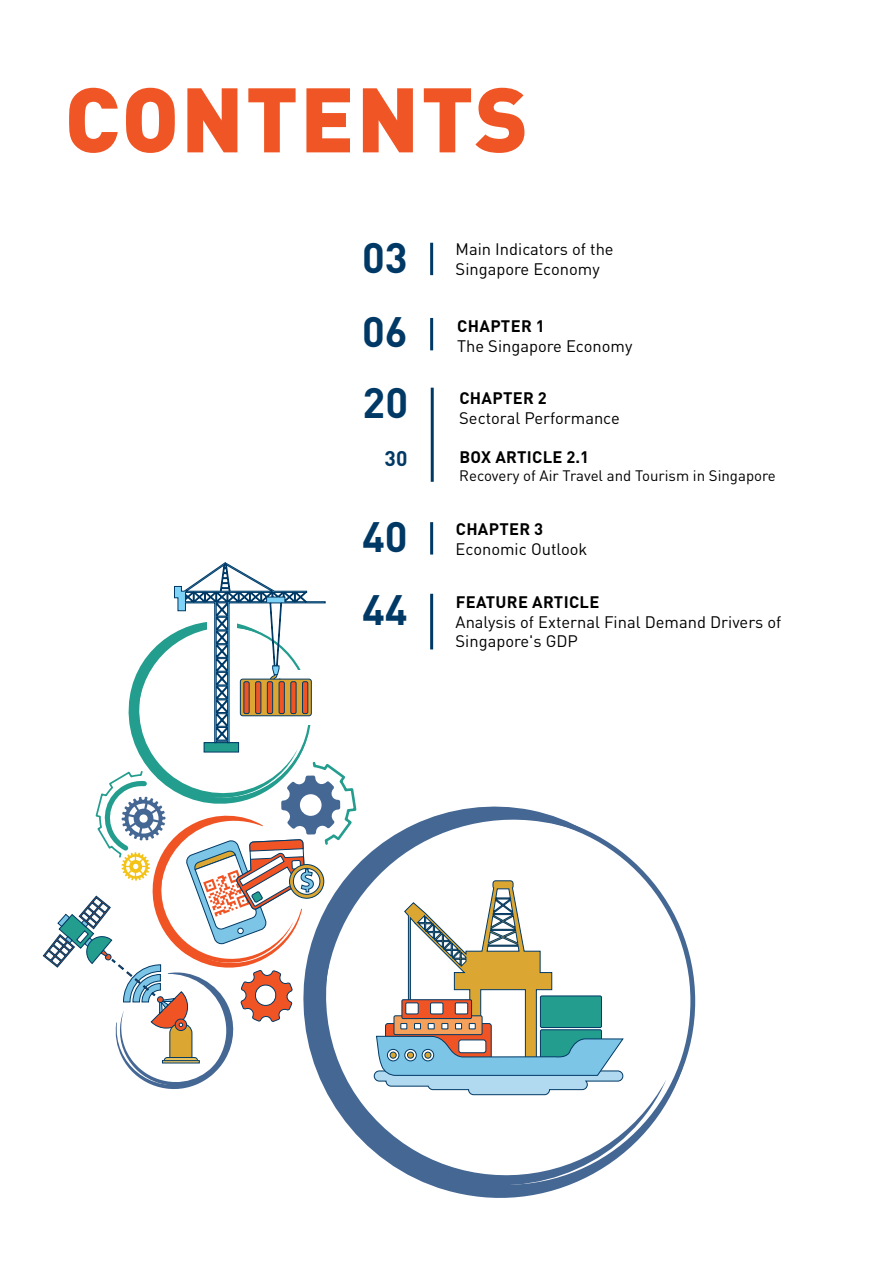
<style>
.page{position:relative;width:893px;height:1263px;background:#fff}
.page>*{position:absolute;margin:0;border:0;box-sizing:border-box;transform-origin:0 0}
.t1{font:900 90px "DIN Pro";letter-spacing:.02em;color:#f05625}
.t2{font:700 42px/70.3px "DIN Pro";color:#003965}
.t3{font:700 21px "DIN Pro";color:#003965}
.t4{font:16.5px/19.8px "DIN Pro";color:#000}
.t5{font:700 16.5px "DIN Pro";letter-spacing:.02em;color:#000}
.t6{font:15px "DIN Pro";color:#000}
</style>
<div class="page">
<hr style="left:430px;top:243px;width:3px;height:32px;background:#003965">
<hr style="left:430px;top:318px;width:3px;height:32px;background:#003965">
<hr style="left:431px;top:388px;width:3px;height:94px;background:#003965">
<hr style="left:430px;top:522px;width:3px;height:32px;background:#003965">
<hr style="left:430px;top:594px;width:3px;height:55px;background:#003965">
<svg style="left:430px;top:806px;width:258px;height:298px"></svg>
<svg style="left:329px;top:818px;width:337px;height:380px"></svg>
<svg style="left:43px;top:562px;width:315px;height:535px"></svg>
<h1 class="t1" style="left:65px;top:42px;width:465px">CONTENTS</h1>
<h2 class="t2" style="left:362px;top:217px;width:47px">03</h2>
<p class="t4" style="left:456px;top:239px;width:160px">Main Indicators of the</p>
<p class="t4" style="left:456px;top:259px;width:146px">Singapore Economy</p>
<h2 class="t2" style="left:362px;top:292px;width:48px">06<br>20</h2>
<p class="t3" style="left:385px;top:441px;width:24px">30</p>
<p class="t5" style="left:457px;top:312px;width:89px">CHAPTER 1</p>
<p class="t4" style="left:457px;top:335px;width:177px">The Singapore Economy</p>
<p class="t5" style="left:459px;top:384px;width:89px">CHAPTER 2</p>
<p class="t4" style="left:459px;top:407px;width:162px">Sectoral Performance</p>
<p class="t5" style="left:459px;top:443px;width:131px">BOX ARTICLE 2.1</p>
<p class="t6" style="left:459px;top:465px;width:318px">Recovery of Air Travel and Tourism in Singapore</p>
<h2 class="t2" style="left:362px;top:497px;width:47px">40</h2>
<p class="t5" style="left:456px;top:515px;width:89px">CHAPTER 3</p>
<p class="t4" style="left:456px;top:538px;width:133px">Economic Outlook</p>
<h2 class="t2" style="left:362px;top:570px;width:47px">44</h2>
<p class="t5" style="left:456px;top:588px;width:145px">FEATURE ARTICLE</p>
<p class="t4" style="left:456px;top:611px;width:327px">Analysis of External Final Demand Drivers of<br>Singapore's GDP</p>
</div>
